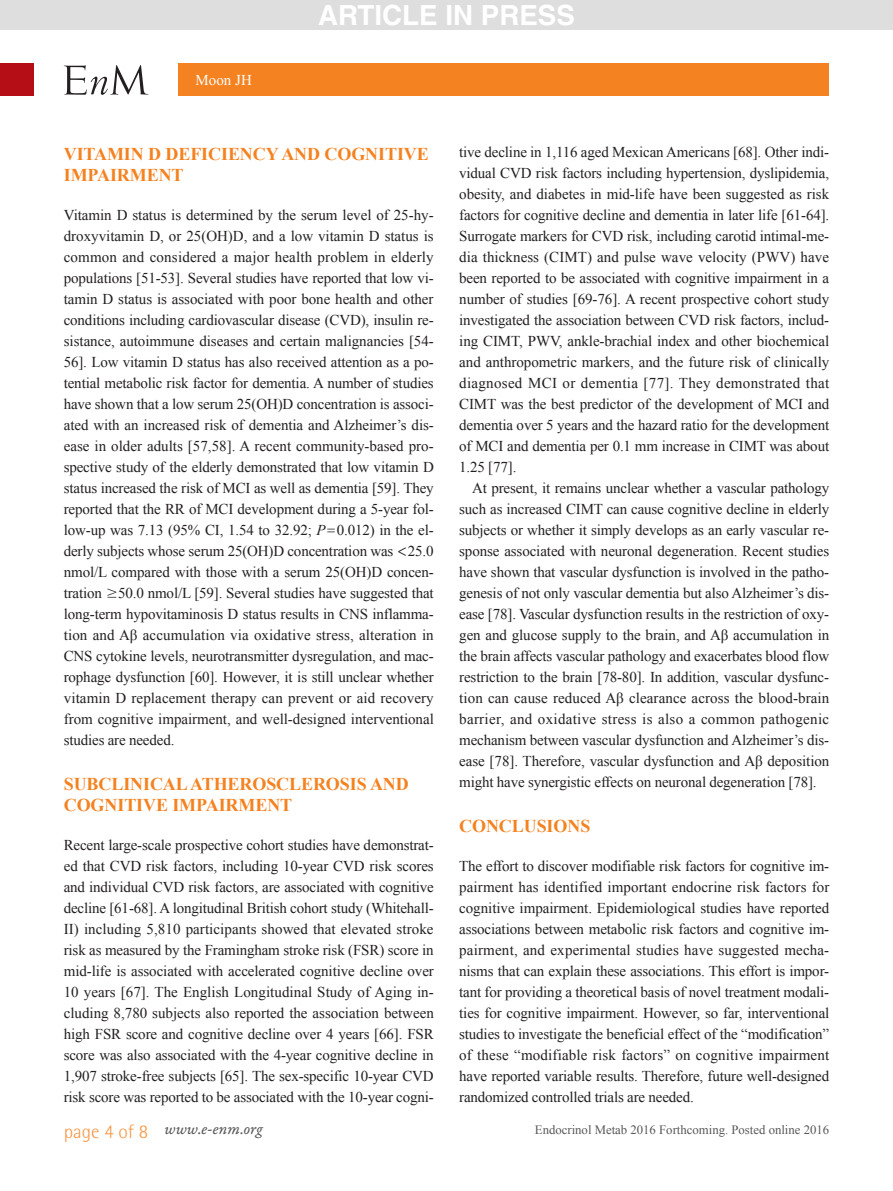
<style>
.page{position:relative;width:893px;height:1191px;background:#fff}
.page>*{position:absolute;margin:0;border:0;box-sizing:border-box;transform-origin:0 0}
.t1{font:700 27.75px "Helvetica LT Std";color:#fff}
.소제목1{font:700 18px/21px "Times New Roman";letter-spacing:-.005em;color:#f58220}
.t2{font:16.5px "Garamond Premr Pro It Capt";color:#57585a}
.본문_0{font:15px/21px "Times New Roman";letter-spacing:-.01em;color:#231f20;text-align:justify}
.본문{font:15px/21px "Times New Roman";letter-spacing:-.01em;color:#231f20;text-align:justify}
.t3{font:15px "Times New Roman";color:#fff}
.t4{font:12.75px "Times New Roman";color:#57585a}
.s1{font-style:italic}
.s2{font-family:"Dotum"}
.s3{font-family:"Rotis Semi Sans Std";font-weight:300;font-size:19.5px;color:#f79848}
</style>
<div class="page">
<div style="left:0;top:64px;width:34px;height:32px;background:#b50e16"></div>
<div style="left:179px;top:64px;width:650px;height:32px;background:#f58220"></div>
<svg style="left:64px;top:65px;width:85px;height:30px"></svg>
<div style="left:0;top:0;width:893px;height:30px;background:#dfdede"></div>
<p class="t3" style="left:196px;top:70px;width:58px">Moon JH</p>
<h1 class="t1" style="left:318px;top:-2px;width:258px">ARTICLE IN PRESS</h1>
<p class="소제목1" style="left:64px;top:143px;width:367px">VITAMIN D DEFICIENCY AND COGNITIVE<br>IMPAIRMENT</p>
<p class="본문_0" style="left:64px;top:204px;width:372px">Vitamin D status is determined by the serum level of 25-hy&shy;droxyvitamin D, or 25(OH)D, and a low vitamin D status is common and considered a major health problem in elderly populations [51-53]. Several studies have reported that low vi&shy;tamin D status is associated with poor bone health and other conditions including cardiovascular disease (CVD), insulin re&shy;sistance, autoimmune diseases and certain malignancies [54- 56]. Low vitamin D status has also received attention as a po&shy;tential metabolic risk factor for dementia. A number of studies have shown that a low serum 25(OH)D concentration is associ&shy;ated with an increased risk of dementia and Alzheimer’s dis&shy;ease in older adults [57,58]. A recent community-based pro&shy;spective study of the elderly demonstrated that low vitamin D status increased the risk of MCI as well as dementia [59]. They reported that the RR of MCI development during a 5-year fol&shy;low-up was 7.13 (95% CI, 1.54 to 32.92; <span class="s1">P</span><span class="s2">=</span>0.012) in the el&shy;derly subjects whose serum 25(OH)D concentration was <span class="s2">&lt;</span>25.0 nmol/L compared with those with a serum 25(OH)D concen&shy;tration <span class="s2">≥</span>50.0 nmol/L [59]. Several studies have suggested that long-term hypovitaminosis D status results in CNS inflamma&shy;tion and Aβ accumulation via oxidative stress, alteration in CNS cytokine levels, neurotransmitter dysregulation, and mac&shy;rophage dysfunction [60]. However, it is still unclear whether vitamin D replacement therapy can prevent or aid recovery from cognitive impairment, and well-designed interventional studies are needed.</p>
<p class="소제목1" style="left:64px;top:773px;width:347px">SUBCLINICAL ATHEROSCLEROSIS AND<br>COGNITIVE IMPAIRMENT</p>
<p class="본문_0" style="left:64px;top:834px;width:372px">Recent large-scale prospective cohort studies have demonstrat&shy;ed that CVD risk factors, including 10-year CVD risk scores and individual CVD risk factors, are associated with cognitive decline [61-68]. A longitudinal British cohort study (Whitehall-II) including 5,810 participants showed that elevated stroke risk as measured by the Framingham stroke risk (FSR) score in mid-life is associated with accelerated cognitive decline over 10 years [67]. The English Longitudinal Study of Aging in&shy;cluding 8,780 subjects also reported the association between high FSR score and cognitive decline over 4 years [66]. FSR score was also associated with the 4-year cognitive decline in 1,907 stroke-free subjects [65]. The sex-specific 10-year CVD risk score was reported to be associated with the 10-year cogni-</p>
<p class="본문_0" style="left:459px;top:141px;width:372px">tive decline in 1,116 aged Mexican Americans [68]. Other indi&shy;vidual CVD risk factors including hypertension, dyslipidemia, obesity, and diabetes in mid-life have been suggested as risk factors for cognitive decline and dementia in later life [61-64].<br>Surrogate markers for CVD risk, including carotid intimal-me&shy;dia thickness (CIMT) and pulse wave velocity (PWV) have been reported to be associated with cognitive impairment in a number of studies [69-76]. A recent prospective cohort study investigated the association between CVD risk factors, includ&shy;ing CIMT, PWV, ankle-brachial index and other biochemical and anthropometric markers, and the future risk of clinically diagnosed MCI or dementia [77]. They demonstrated that CIMT was the best predictor of the development of MCI and dementia over 5 years and the hazard ratio for the development of MCI and dementia per 0.1 mm increase in CIMT was about 1.25 [77].</p>
<p class="본문" style="left:459px;top:477px;width:372px;text-indent:13px">At present, it remains unclear whether a vascular pathology such as increased CIMT can cause cognitive decline in elderly subjects or whether it simply develops as an early vascular re&shy;sponse associated with neuronal degeneration. Recent studies have shown that vascular dysfunction is involved in the patho&shy;genesis of not only vascular dementia but also Alzheimer’s dis&shy;ease [78]. Vascular dysfunction results in the restriction of oxy&shy;gen and glucose supply to the brain, and Aβ accumulation in the brain affects vascular pathology and exacerbates blood flow restriction to the brain [78-80]. In addition, vascular dysfunc&shy;tion can cause reduced Aβ clearance across the blood-brain barrier, and oxidative stress is also a common pathogenic mechanism between vascular dysfunction and Alzheimer’s dis&shy;ease [78]. Therefore, vascular dysfunction and Aβ deposition might have synergistic effects on neuronal degeneration [78].</p>
<p class="소제목1" style="left:459px;top:815px;width:133px">CONCLUSIONS</p>
<p class="본문_0" style="left:459px;top:855px;width:372px">The effort to discover modifiable risk factors for cognitive im&shy;pairment has identified important endocrine risk factors for cognitive impairment. Epidemiological studies have reported associations between metabolic risk factors and cognitive im&shy;pairment, and experimental studies have suggested mecha&shy;nisms that can explain these associations. This effort is impor&shy;tant for providing a theoretical basis of novel treatment modali&shy;ties for cognitive impairment. However, so far, interventional studies to investigate the beneficial effect of the “modification” of these “modifiable risk factors” on cognitive impairment have reported variable results. Therefore, future well-designed randomized controlled trials are needed.</p>
<p class="t2" style="left:64px;top:1118px;width:200px"><span class="s3">page 4 of 8</span> www.e-enm.org</p>
<p class="t4" style="left:535px;top:1120px;width:296px">Endocrinol Metab 2016 Forthcoming. Posted online 2016</p>
</div>
